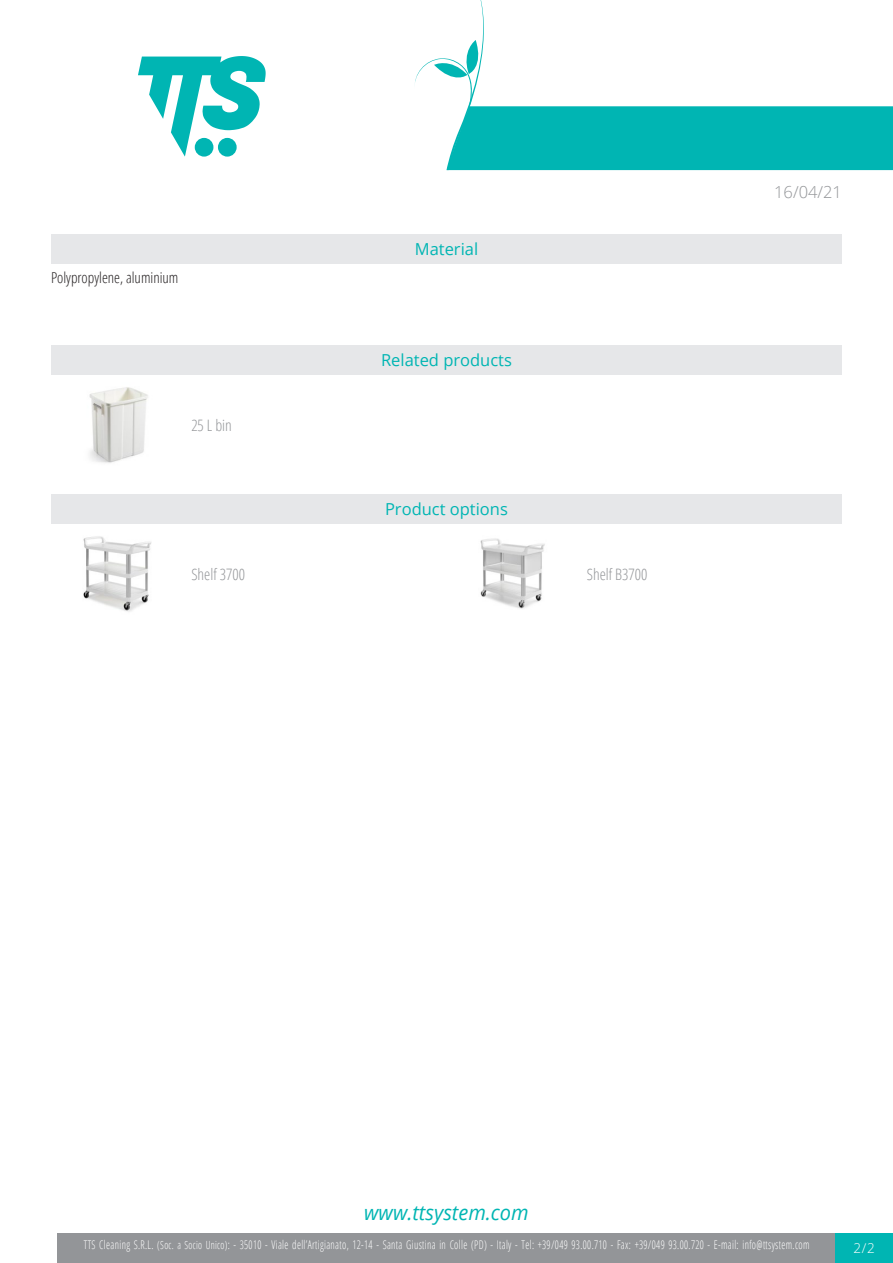
<style>
.page{position:relative;width:893px;height:1263px;background:#fff}
.page>*{position:absolute;margin:0;border:0;box-sizing:border-box;transform-origin:0 0}
.t1{font:italic 20.85px "Open Sans";color:#00b5b3;scale:.96 1}
.Titolo4{font:16.5px "Open Sans";color:#00b5b3}
.Titolo5{font:16.5px "Open Sans";color:#00b5b3}
.t2{font:300 16.5px "Open Sans";color:#939598}
.Titolo16{font:16.5px "Open Sans";color:#00b5b3}
.Nome{font:300 15.75px "Open Sans Condensed";color:#939598}
.Nome-2{font:300 condensed 15.75px "Open Sans";color:#939598}
.Materiale{font:300 condensed 15px "Open Sans";color:#231f20}
.t3{font:300 13.5px "Open Sans";color:#fff}
.t4{font:300 12px "Open Sans Condensed";letter-spacing:.035em;color:#fff;scale:.85 1}
.s1{font-size:11.25px}
</style>
<div class="page">
<svg style="left:138px;top:56px;width:128px;height:101px"></svg>
<div style="left:57px;top:1233px;width:779px;height:30px;background:#939598"></div>
<div style="left:836px;top:1233px;width:57px;height:30px;background:#00b5b3"></div>
<svg style="left:415px;top:0;width:478px;height:170px"></svg>
<div style="left:51px;top:234px;width:791px;height:29px;background:#e6e7e9"></div>
<div style="left:51px;top:345px;width:791px;height:29px;background:#e6e7e9"></div>
<img style="left:89px;top:387px;width:59px;height:76px">
<div style="left:51px;top:494px;width:791px;height:29px;background:#e6e7e9"></div>
<img style="left:83px;top:536px;width:69px;height:76px">
<img style="left:480px;top:538px;width:65px;height:71px">
<p class="Materiale" style="left:51px;top:268px;width:129px">Polypropylene, aluminium</p>
<p class="Nome-2" style="left:191px;top:415px;width:42px">25 L bin</p>
<p class="Titolo16" style="left:415px;top:238px;width:65px">Material</p>
<p class="Titolo4" style="left:381px;top:348px;width:132px">Related products</p>
<p class="Titolo5" style="left:385px;top:497px;width:124px">Product options</p>
<p class="Nome" style="left:191px;top:564px;width:55px">Shelf 3700</p>
<p class="Nome" style="left:587px;top:564px;width:62px">Shelf B3700</p>
<h2 class="t2" style="left:774px;top:180px;width:69px">16/04/21</h2>
<h1 class="t1" style="left:364px;top:1198px;width:173px">www.ttsystem.com</h1>
<p class="t4" style="left:84px;top:1236px;width:855px">TTS Cleaning S.R.L. <span class="s1">(Soc. a Socio Unico)</span>: - 35010 - Viale dell’Artigianato, 12-14 - Santa Giustina in Colle (PD) - Italy - Tel: +39/049 93.00.710 - Fax: +39/049 93.00.720 - E-mail: info@ttsystem.com</p>
<p class="t3" style="left:854px;top:1239px;width:23px">2/2</p>
</div>
